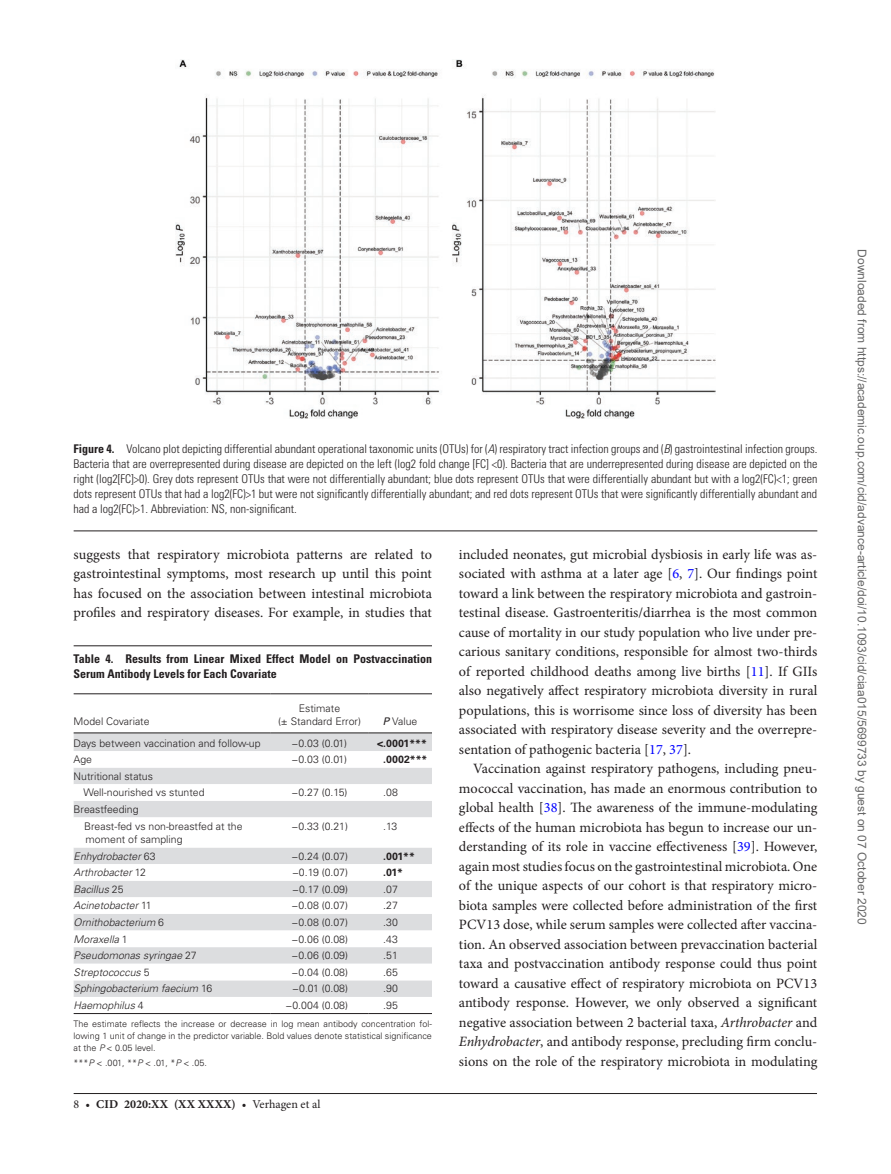
<style>
.page{position:relative;width:891px;height:1174px;background:#fff}
.page>*{position:absolute;margin:0;border:0;box-sizing:border-box;transform-origin:0 0}
.t1{font:14.25px/19.5px "Minion Pro";color:#231f20;text-align:justify}
.t2{font:300 condensed 12px/15px "Univers LT Std";color:#231f20;text-align:justify}
.t3{font:12px "Arial";color:#666}
.t4{font:700 condensed 12px/15px "Univers LT Std";color:#231f20}
.t5{font:700 12px "Minion Pro";letter-spacing:.01em;color:#231f20}
.t6{font:300 10.5px/16.6px "Univers LT Std";color:#231f20}
.t7{font:italic 300 10.5px "Univers LT Std";color:#231f20}
.t8{font:700 10.5px "Univers LT Std";letter-spacing:.02em;color:#231f20}
.t9{font:300 9px/12px "Univers LT Std";color:#231f20;text-align:justify}
.s1{font-weight:700}
.s2{font-style:italic}
.s3{color:#00f}
.s4{font-weight:400;font-style:italic}
.s5{font-style:normal}
.s6{font-weight:400}
</style>
<div class="page">
<hr style="left:74px;top:1093px;width:743px;height:1px;background:#231f20">
<hr style="left:74px;top:645px;width:358px;height:1px;background:#231f20">
<svg style="left:74px;top:694px;width:358px;height:39px"></svg>
<div style="left:74px;top:734px;width:358px;height:17px;background:#dcdddf"></div>
<svg style="left:74px;top:768px;width:358px;height:229px"></svg>
<hr style="left:74px;top:693px;width:197px;height:1px;background:#231f20">
<hr style="left:74px;top:733px;width:197px;height:1px;background:#231f20">
<hr style="left:271px;top:693px;width:97px;height:1px;background:#231f20">
<hr style="left:271px;top:733px;width:97px;height:1px;background:#231f20">
<hr style="left:368px;top:693px;width:64px;height:1px;background:#231f20">
<hr style="left:368px;top:733px;width:64px;height:1px;background:#231f20">
<hr style="left:74px;top:1013px;width:197px;height:1px;background:#231f20">
<hr style="left:271px;top:1013px;width:97px;height:1px;background:#231f20">
<hr style="left:368px;top:1013px;width:64px;height:1px;background:#231f20">
<hr style="left:74px;top:531px;width:743px;height:1px;background:#231f20">
<img style="left:175px;top:59px;width:541px;height:360px">
<p class="t2" style="left:74px;top:441px;width:745px"><span class="s1">Figure 4.</span> Volcano plot depicting differential abundant operational taxonomic units (OTUs) for (<span class="s2">A</span>) respiratory tract infection groups and (<span class="s2">B</span>) gastrointestinal infection groups.<br>Bacteria that are overrepresented during disease are depicted on the left (log2 fold change [FC] &lt;0). Bacteria that are underrepresented during disease are depicted on the right (log2[FC]&gt;0). Grey dots represent OTUs that were not differentially abundant; blue dots represent OTUs that were differentially abundant but with a log2(FC)&lt;1; green dots represent OTUs that had a log2(FC)&gt;1 but were not significantly differentially abundant; and red dots represent OTUs that were significantly differentially abundant and had a log2(FC)&gt;1. Abbreviation: NS, non-significant.</p>
<p class="t1" style="left:74px;top:545px;width:360px">suggests that respiratory microbiota patterns are related to gastrointestinal symptoms, most research up until this point has focused on the association between intestinal microbiota profiles and respiratory diseases. For example, in studies that</p>
<p class="t1" style="left:459px;top:545px;width:360px">included neonates, gut microbial dysbiosis in early life was as&shy;sociated with asthma at a later age [<span class="s3">6</span>, <span class="s3">7</span>]. Our findings point toward a link between the respiratory microbiota and gastroin&shy;testinal disease. Gastroenteritis/diarrhea is the most common cause of mortality in our study population who live under pre&shy;carious sanitary conditions, responsible for almost two-thirds of reported childhood deaths among live births [<span class="s3">11</span>]. If GIIs also negatively affect respiratory microbiota diversity in rural populations, this is worrisome since loss of diversity has been associated with respiratory disease severity and the overrepre&shy;sentation of pathogenic bacteria [<span class="s3">17</span>, <span class="s3">37</span>].</p>
<p class="t1" style="left:459px;top:759px;width:360px;text-indent:14px">Vaccination against respiratory pathogens, including pneu&shy;mococcal vaccination, has made an enormous contribution to global health [<span class="s3">38</span>]. The awareness of the immune-modulating effects of the human microbiota has begun to increase our un&shy;derstanding of its role in vaccine effectiveness [<span class="s3">39</span>]. However, again most studies focus on the gastrointestinal microbiota. One of the unique aspects of our cohort is that respiratory micro&shy;biota samples were collected before administration of the first PCV13 dose, while serum samples were collected after vaccina&shy;tion. An observed association between prevaccination bacterial taxa and postvaccination antibody response could thus point toward a causative effect of respiratory microbiota on PCV13 antibody response. However, we only observed a significant negative association between 2 bacterial taxa, <span class="s2">Arthrobacter</span> and <span class="s2">Enhydrobacter</span>, and antibody response, precluding firm conclu&shy;sions on the role of the respiratory microbiota in modulating</p>
<p class="t4" style="left:74px;top:651px;width:360px">Table 4. Results from Linear Mixed Effect Model on Postvaccination<br>Serum Antibody Levels for Each Covariate</p>
<p class="t6" style="left:74px;top:713px;width:78px">Model Covariate</p>
<p class="t6" style="left:278px;top:701px;width:84px;line-height:13.5px;text-align:center">Estimate<br>(± Standard Error)</p>
<p class="t6" style="left:383px;top:713px;width:36px"><span class="s4">P</span> Value</p>
<p class="t6" style="left:74px;top:734px;width:188px">Days between vaccination and follow-up</p>
<p class="t6" style="left:291px;top:734px;width:57px">−0.03 (0.01)</p>
<p class="t8" style="left:377px;top:737px;width:51px">&lt;.0001***</p>
<p class="t6" style="left:74px;top:751px;width:20px">Age</p>
<p class="t6" style="left:291px;top:751px;width:57px">−0.03 (0.01)</p>
<p class="t8" style="left:383px;top:753px;width:46px">.0002***</p>
<p class="t6" style="left:83px;top:768px;width:123px;text-indent:-10px">Nutritional status<br>Well-nourished vs stunted</p>
<p class="t6" style="left:291px;top:784px;width:58px">−0.27 (0.15)</p>
<p class="t6" style="left:383px;top:784px;width:16px">.08</p>
<p class="t6" style="left:84px;top:801px;width:160px;text-indent:-10px">Breastfeeding<br>Breast-fed vs non-breastfed at the</p>
<p class="t6" style="left:86px;top:831px;width:98px">moment of sampling</p>
<p class="t6" style="left:291px;top:817px;width:58px">−0.33 (0.21)</p>
<p class="t6" style="left:383px;top:817px;width:16px">.13</p>
<p class="t7" style="left:74px;top:850px;width:83px">Enhydrobacter <span class="s5">63</span></p>
<p class="t6" style="left:291px;top:848px;width:58px">−0.24 (0.07)</p>
<p class="t8" style="left:383px;top:850px;width:33px">.001**</p>
<p class="t7" style="left:74px;top:866px;width:74px">Arthrobacter <span class="s5">12</span></p>
<p class="t6" style="left:292px;top:864px;width:58px">−0.19 (0.07)</p>
<p class="t8" style="left:383px;top:866px;width:21px">.01*</p>
<p class="t7" style="left:74px;top:883px;width:51px">Bacillus <span class="s5">25</span></p>
<p class="t6" style="left:292px;top:881px;width:57px">−0.17 (0.09)</p>
<p class="t6" style="left:383px;top:881px;width:16px">.07</p>
<p class="t7" style="left:74px;top:899px;width:79px">Acinetobacter <span class="s5">11</span></p>
<p class="t6" style="left:291px;top:897px;width:58px">−0.08 (0.07)</p>
<p class="t6" style="left:383px;top:897px;width:16px">.27</p>
<p class="t7" style="left:74px;top:916px;width:92px">Ornithobacterium <span class="s5">6</span></p>
<p class="t6" style="left:291px;top:914px;width:58px">−0.08 (0.07)</p>
<p class="t6" style="left:383px;top:914px;width:16px">.30</p>
<p class="t7" style="left:74px;top:933px;width:56px">Moraxella <span class="s5">1</span></p>
<p class="t6" style="left:291px;top:931px;width:58px">−0.06 (0.08)</p>
<p class="t6" style="left:383px;top:931px;width:16px">.43</p>
<p class="t7" style="left:74px;top:949px;width:125px">Pseudomonas syringae <span class="s5">27</span></p>
<p class="t6" style="left:291px;top:947px;width:58px">−0.06 (0.09)</p>
<p class="t6" style="left:383px;top:947px;width:16px">.51</p>
<p class="t7" style="left:74px;top:966px;width:77px">Streptococcus <span class="s5">5</span></p>
<p class="t6" style="left:291px;top:964px;width:58px">−0.04 (0.08)</p>
<p class="t6" style="left:383px;top:964px;width:16px">.65</p>
<p class="t7" style="left:74px;top:982px;width:140px">Sphingobacterium faecium <span class="s5">16</span></p>
<p class="t6" style="left:292px;top:980px;width:57px">−0.01 (0.08)</p>
<p class="t6" style="left:383px;top:980px;width:16px">.90</p>
<p class="t7" style="left:74px;top:999px;width:72px">Haemophilus <span class="s5">4</span></p>
<p class="t6" style="left:285px;top:997px;width:64px">−0.004 (0.08)</p>
<p class="t6" style="left:383px;top:997px;width:16px">.95</p>
<p class="t9" style="left:74px;top:1018px;width:360px">The estimate reflects the increase or decrease in log mean antibody concentration fol&shy;lowing 1 unit of change in the predictor variable. Bold values denote statistical significance at the <span class="s2">P</span> &lt; 0.05 level.</p>
<p class="t9" style="left:74px;top:1057px;width:135px">***<span class="s2">P</span> &lt; .001, **<span class="s2">P</span> &lt; .01, *<span class="s2">P</span> &lt; .05.</p>
<p class="t5" style="left:74px;top:1095px;width:248px"><span class="s6">8 •</span> cid 2020:XX (XX XXXX) <span class="s6">• Verhagen et al</span></p>
<p class="t3" style="left:866px;top:249px;width:677px;rotate:90deg">Downloaded from https://academic.oup.com/cid/advance-article/doi/10.1093/cid/ciaa015/5699733 by guest on 07 October 2020</p>
</div>
